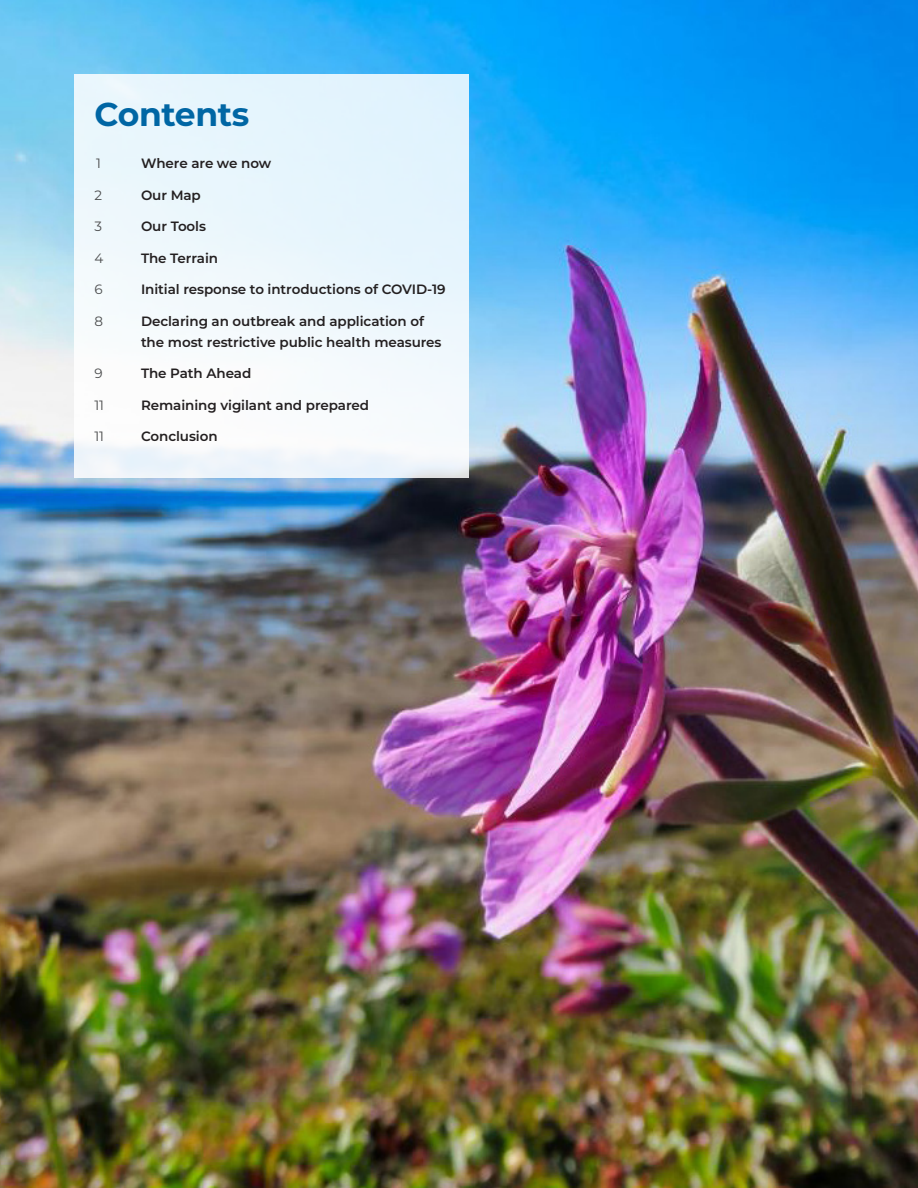
<style>
.page{position:relative;width:918px;height:1188px;background:#fff}
.page>*{position:absolute;margin:0;border:0;box-sizing:border-box;transform-origin:0 0}
.Page_Head{font:700 33px "Montserrat";letter-spacing:-.01em;color:#0066a4}
.Contents{font:600 13.5px/21px "Montserrat";letter-spacing:-.005em;color:#231f20}
.Contents-2{font:13.5px "Montserrat";color:#4b4c4d}
</style>
<div class="page">
<img style="left:0;top:0;width:918px;height:1188px">
<div style="left:74px;top:74px;width:395px;height:403px;background:linear-gradient(to right,#f3f9fc,#e8f5fd)"></div>
<p class="Page_Head" style="left:94px;top:91px;width:156px">Contents</p>
<p class="Contents-2" style="left:96px;top:154px;width:6px">1</p>
<p class="Contents" style="left:141px;top:153px;width:132px">Where are we now</p>
<p class="Contents-2" style="left:94px;top:186px;width:9px">2</p>
<p class="Contents" style="left:141px;top:184px;width:61px">Our Map</p>
<p class="Contents-2" style="left:94px;top:217px;width:9px">3</p>
<p class="Contents" style="left:141px;top:216px;width:67px">Our Tools</p>
<p class="Contents-2" style="left:94px;top:249px;width:10px">4</p>
<p class="Contents" style="left:141px;top:247px;width:79px">The Terrain</p>
<p class="Contents-2" style="left:94px;top:280px;width:10px">6</p>
<p class="Contents" style="left:141px;top:279px;width:306px">Initial response to introductions of COVID-19</p>
<p class="Contents-2" style="left:94px;top:312px;width:10px">8</p>
<p class="Contents" style="left:141px;top:310px;width:302px">Declaring an outbreak and application of the most restrictive public health measures</p>
<p class="Contents-2" style="left:94px;top:364px;width:10px">9</p>
<p class="Contents" style="left:141px;top:363px;width:112px">The Path Ahead</p>
<p class="Contents-2" style="left:94px;top:396px;width:11px">11</p>
<p class="Contents" style="left:141px;top:394px;width:230px">Remaining vigilant and prepared</p>
<p class="Contents-2" style="left:94px;top:427px;width:11px">11</p>
<p class="Contents" style="left:141px;top:426px;width:78px">Conclusion</p>
</div>
